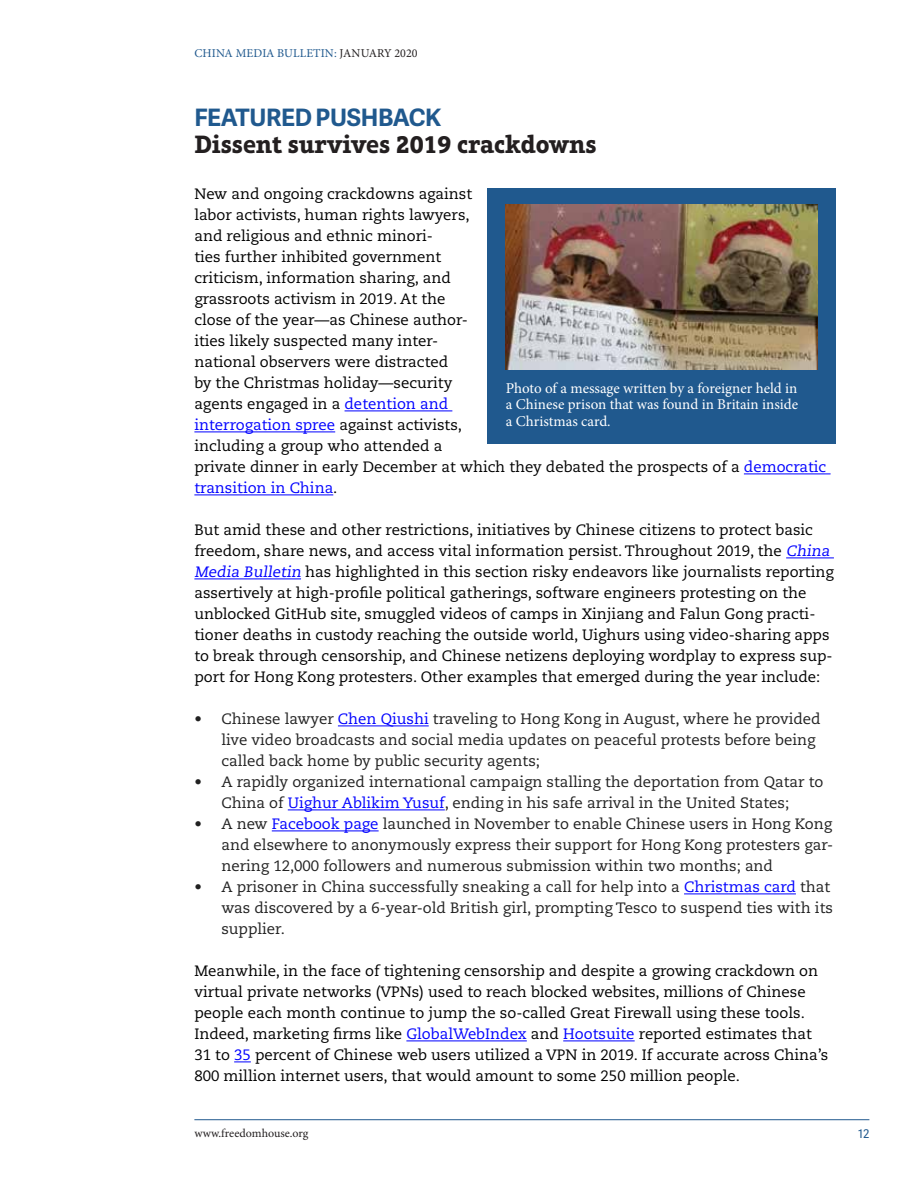
<style>
.page{position:relative;width:918px;height:1188px;background:#fff}
.page>*{position:absolute;margin:0;border:0;box-sizing:border-box;transform-origin:0 0}
.t1{font:700 25.5px "Aptifer Slab LT Pro";letter-spacing:-.005em;color:#231f20}
.t2{font:700 24px "Adelle Sans";letter-spacing:-.015em;color:#20598e}
.t3{font:15px/21px "Caecilia LT Std";color:#000}
.t4{font:15px/21px "Caecilia LT Std";color:#212121}
.t5{font:15px/16.5px "Minion Pro";color:#fff;text-align:justify}
.t6{font:12px "Minion Pro";letter-spacing:.01em;color:#20598e}
.t7{font:12px "Minion Pro";color:#231f20}
.t8{font:12px "Adelle Sans";color:#20598e}
.s1{color:#231f20}
.s2{color:#00f}
</style>
<div class="page">
<hr style="left:345px;top:411px;width:107px;height:1px;background:#00f">
<hr style="left:194px;top:432px;width:141px;height:1px;background:#00f">
<hr style="left:744px;top:474px;width:87px;height:1px;background:#00f">
<hr style="left:194px;top:495px;width:139px;height:1px;background:#00f">
<hr style="left:786px;top:558px;width:48px;height:1px;background:#00f">
<hr style="left:194px;top:579px;width:107px;height:1px;background:#00f">
<hr style="left:338px;top:726px;width:91px;height:1px;background:#00f">
<hr style="left:288px;top:810px;width:157px;height:1px;background:#00f">
<hr style="left:272px;top:831px;width:107px;height:1px;background:#00f">
<hr style="left:684px;top:894px;width:112px;height:1px;background:#00f">
<hr style="left:406px;top:1041px;width:121px;height:1px;background:#00f">
<hr style="left:563px;top:1041px;width:72px;height:1px;background:#00f">
<svg style="left:234px;top:1062px;width:17px;height:1px"></svg>
<div style="left:487px;top:188px;width:349px;height:256px;background:#20598e"></div>
<img style="left:506px;top:205px;width:312px;height:164px">
<hr style="left:194px;top:1119px;width:675px;height:1px;background:#20598e">
<p class="t6" style="left:194px;top:45px;width:225px">CHINA MEDIA BULLETIN: <span class="s1">JANUARY 2020</span></p>
<h2 class="t2" style="left:194px;top:100px;width:248px">FEATURED PUSHBACK</h2>
<h1 class="t1" style="left:194px;top:129px;width:404px">Dissent survives 2019 crackdowns</h1>
<p class="t3" style="left:194px;top:184px;width:634px">New and ongoing crackdowns against<br>labor activists, human rights lawyers,<br>and religious and ethnic minori-<br>ties further inhibited government<br>criticism, information sharing, and<br>grassroots activism in 2019. At the<br>close of the year—as Chinese author-<br>ities likely suspected many inter-<br>national observers were distracted<br>by the Christmas holiday—security<br>agents engaged in a <span class="s2">detention and<br>interrogation spree</span> against activists,<br>including a group who attended a<br>private dinner in early December at which they debated the prospects of a <span class="s2">democratic transition in China</span>.</p>
<p class="t3" style="left:194px;top:520px;width:641px">But amid these and other restrictions, initiatives by Chinese citizens to protect basic freedom, share news, and access vital information persist. Throughout 2019, the <span class="s2">China Media Bulletin</span> has highlighted in this section risky endeavors like journalists reporting assertively at high-profile political gatherings, software engineers protesting on the unblocked GitHub site, smuggled videos of camps in Xinjiang and Falun Gong practi&shy;tioner deaths in custody reaching the outside world, Uighurs using video-sharing apps to break through censorship, and Chinese netizens deploying wordplay to express sup&shy;port for Hong Kong protesters. Other examples that emerged during the year include:</p>
<p class="t4" style="left:221px;top:709px;width:601px;text-indent:-27px">• Chinese lawyer <span class="s2">Chen Qiushi</span> traveling to Hong Kong in August, where he provided live video broadcasts and social media updates on peaceful protests before being called back home by public security agents;</p>
<p class="t4" style="left:194px;top:772px;width:631px;text-align:center">• A rapidly organized international campaign stalling the deportation from Qatar to<br>China of <span class="s2">Uighur Ablikim Yusuf</span>, ending in his safe arrival in the United States;</p>
<p class="t4" style="left:221px;top:814px;width:613px;text-align:justify;text-indent:-27px">• A new <span class="s2">Facebook page</span> launched in November to enable Chinese users in Hong Kong and elsewhere to anonymously express their support for Hong Kong protesters gar&shy;nering 12,000 followers and numerous submission within two months; and</p>
<p class="t4" style="left:221px;top:877px;width:613px;text-indent:-27px">• A prisoner in China successfully sneaking a call for help into a <span class="s2">Christmas card</span> that was discovered by a 6-year-old British girl, prompting Tesco to suspend ties with its supplier.</p>
<p class="t3" style="left:194px;top:961px;width:635px">Meanwhile, in the face of tightening censorship and despite a growing crackdown on virtual private networks (VPNs) used to reach blocked websites, millions of Chinese people each month continue to jump the so-called Great Firewall using these tools.<br>Indeed, marketing firms like <span class="s2">GlobalWebIndex</span> and <span class="s2">Hootsuite</span> reported estimates that 31 to <span class="s2">35</span> percent of Chinese web users utilized a VPN in 2019. If accurate across China’s 800 million internet users, that would amount to some 250 million people.</p>
<p class="t5" style="left:506px;top:380px;width:294px">Photo of a message written by a foreigner held in a Chinese prison that was found in Britain inside a Christmas card.</p>
<p class="t7" style="left:194px;top:1125px;width:116px">www.freedomhouse.org</p>
<p class="t8" style="left:858px;top:1125px;width:13px">12</p>
</div>
